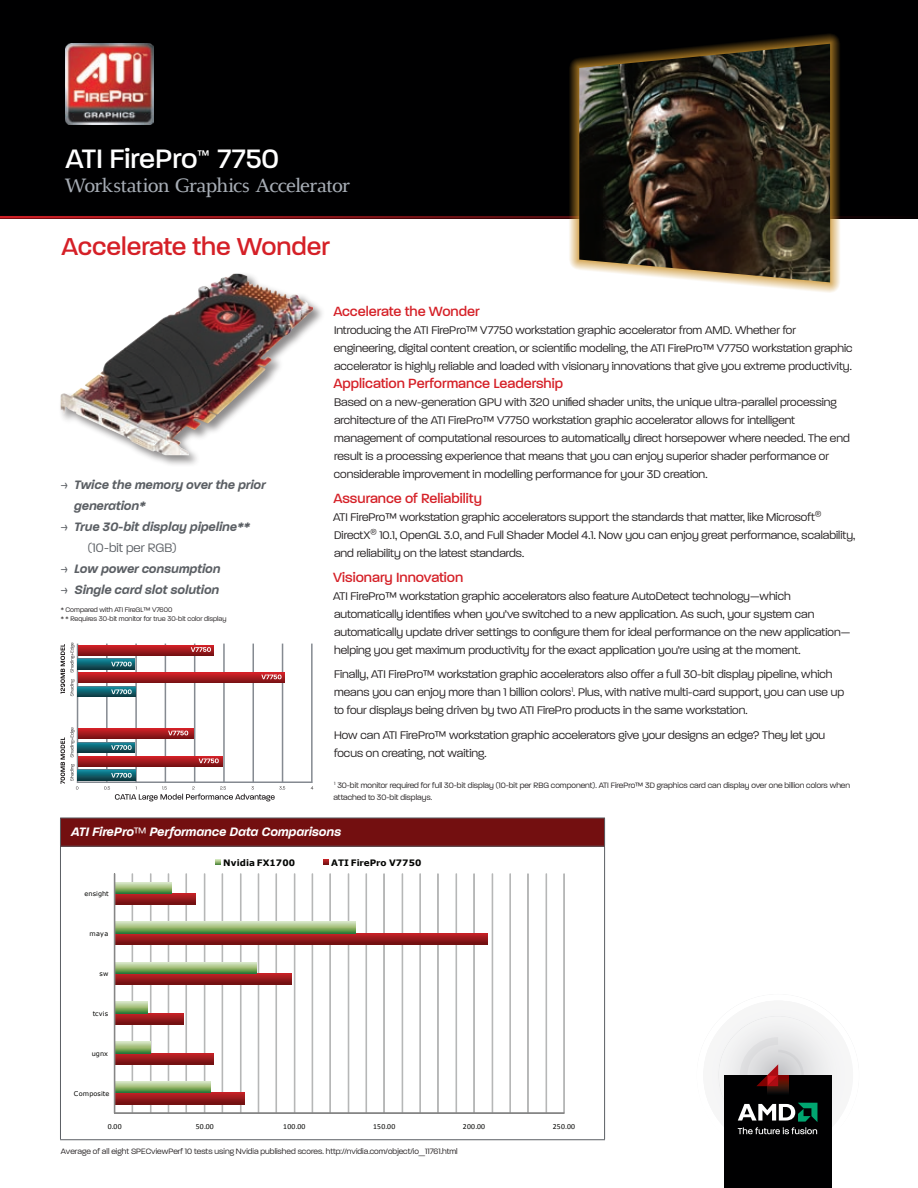
<style>
.page{position:relative;width:918px;height:1188px;background:#fff}
.page>*{position:absolute;margin:0;border:0;box-sizing:border-box;transform-origin:0 0}
.t1{font:500 36px "Paralucent";color:#fff}
.t2{font:500 33px "Paralucent";color:#d52027}
.t3{font:500 19.5px "Alexandra MD";letter-spacing:-.02em;color:#a6acb4}
.t4{font:500 18px "Paralucent";color:#d52027}
.t5{font:italic 600 16.5px "Paralucent";color:#5b5f64}
.t6{font:italic 600 16.5px "Paralucent";color:#fff}
.t7{font:300 16.5px "Paralucent";color:#5b5f64}
.t8{font:300 15px/18px "Paralucent";color:#231f20}
.t9{font:500 15px "Paralucent";color:#fff}
.t10{font:300 10.5px/12px "Paralucent";color:#231f20}
.t11{font:300 9px/9px "Paralucent";color:#231f20}
.t12{font:700 8.85px "Verdana";letter-spacing:.015em;color:#040503}
.t13{font:7.65px "Calibri";letter-spacing:.03em;color:#040503}
.t14{font:6.45px "Verdana";letter-spacing:.025em;color:#040503}
.s1{font-weight:300;font-style:normal}
</style>
<div class="page">
<div style="left:725px;top:1075px;width:107px;height:113px;background:#000001"></div>
<svg style="left:717px;top:1014px;width:123px;height:143px"></svg>
<div style="left:0;top:0;width:918px;height:219px;background:#000001"></div>
<hr style="left:0;top:216px;width:918px;height:3px;background:#d52027">
<img style="left:66px;top:44px;width:87px;height:80px">
<svg style="left:567px;top:34px;width:322px;height:259px"></svg>
<img style="left:579px;top:44px;width:251px;height:238px">
<div style="left:60px;top:818px;width:545px;height:28px;background:#730f10"></div>
<hr style="left:60px;top:818px;width:545px;height:1px;background:#5b5f64">
<svg style="left:60px;top:818px;width:1px;height:28px"></svg>
<svg style="left:604px;top:818px;width:1px;height:28px"></svg>
<hr style="left:60px;top:846px;width:545px;height:1px;background:#5b5f64">
<hr style="left:60px;top:847px;width:1px;height:292px;background:#5b5f64">
<hr style="left:604px;top:847px;width:1px;height:292px;background:#5b5f64">
<hr style="left:60px;top:1139px;width:545px;height:1px;background:#5b5f64">
<div style="left:59px;top:272px;width:273px;height:202px;background:#231f20;opacity:.52"></div>
<img style="left:61px;top:274px;width:231px;height:181px">
<svg style="left:113px;top:859px;width:452px;height:255px"></svg>
<hr style="left:311px;top:644px;width:2px;height:139px;background:#858a91">
<hr style="left:282px;top:644px;width:1px;height:139px;background:#858a91">
<hr style="left:253px;top:644px;width:1px;height:139px;background:#858a91">
<hr style="left:223px;top:644px;width:2px;height:139px;background:#858a91">
<hr style="left:194px;top:644px;width:1px;height:139px;background:#858a91">
<hr style="left:165px;top:644px;width:1px;height:139px;background:#858a91">
<hr style="left:135px;top:644px;width:2px;height:139px;background:#858a91">
<hr style="left:106px;top:644px;width:2px;height:139px;background:#858a91">
<hr style="left:78px;top:781px;width:234px;height:2px;background:#858a91">
<svg style="left:78px;top:645px;width:135px;height:10px"></svg>
<svg style="left:78px;top:728px;width:115px;height:10px"></svg>
<svg style="left:78px;top:673px;width:206px;height:10px;background:#a41a1e"></svg>
<svg style="left:78px;top:756px;width:145px;height:10px"></svg>
<svg style="left:78px;top:659px;width:57px;height:10px"></svg>
<svg style="left:78px;top:742px;width:57px;height:10px"></svg>
<svg style="left:78px;top:687px;width:57px;height:10px"></svg>
<svg style="left:78px;top:770px;width:57px;height:10px"></svg>
<svg style="left:191px;top:647px;width:20px;height:5px"></svg>
<svg style="left:168px;top:731px;width:20px;height:4px"></svg>
<svg style="left:261px;top:675px;width:21px;height:4px"></svg>
<svg style="left:199px;top:758px;width:20px;height:5px"></svg>
<svg style="left:61px;top:643px;width:17px;height:147px"></svg>
<svg style="left:111px;top:662px;width:21px;height:4px"></svg>
<svg style="left:111px;top:745px;width:21px;height:5px"></svg>
<svg style="left:111px;top:689px;width:21px;height:5px"></svg>
<svg style="left:111px;top:773px;width:21px;height:5px"></svg>
<svg style="left:104px;top:786px;width:181px;height:15px"></svg>
<h1 class="t1" style="left:66px;top:139px;width:134px">ATI FirePro</h1>
<p class="t9" style="left:198px;top:146px;width:13px">™</p>
<h1 class="t1" style="left:217px;top:139px;width:63px">7750</h1>
<h3 class="t3" style="left:66px;top:175px;width:286px">Workstation Graphics Accelerator</h3>
<h2 class="t2" style="left:62px;top:229px;width:270px">Accelerate the Wonder</h2>
<p class="t5" style="left:61px;top:476px;width:206px"><span class="s1">&gt;</span> Twice the memory over the prior</p>
<p class="t5" style="left:74px;top:497px;width:73px">generation*</p>
<p class="t5" style="left:61px;top:518px;width:191px"><span class="s1">&gt;</span> True 30-bit display pipeline**</p>
<p class="t7" style="left:88px;top:539px;width:90px">(10-bit per RGB)</p>
<p class="t5" style="left:61px;top:560px;width:161px"><span class="s1">&gt;</span> Low power consumption</p>
<p class="t5" style="left:61px;top:581px;width:160px"><span class="s1">&gt;</span> Single card slot solution</p>
<p class="t11" style="left:61px;top:605px;width:167px">* Compared with ATI FireGL™ V7600<br>* * Requires 30-bit monitor for true 30-bit color display</p>
<p class="t4" style="left:333px;top:302px;width:148px">Accelerate the Wonder</p>
<p class="t8" style="left:334px;top:321px;width:520px">Introducing the ATI FirePro™ V7750 workstation graphic accelerator from AMD. Whether for engineering, digital content creation, or scientific modeling, the ATI FirePro™ V7750 workstation graphic accelerator is highly reliable and loaded with visionary innovations that give you extreme productivity.</p>
<p class="t4" style="left:333px;top:374px;width:231px">Application Performance Leadership</p>
<p class="t8" style="left:334px;top:393px;width:517px">Based on a new-generation GPU with 320 unified shader units, the unique ultra-parallel processing architecture of the ATI FirePro™ V7750 workstation graphic accelerator allows for intelligent management of computational resources to automatically direct horsepower where needed. The end result is a processing experience that means that you can enjoy superior shader performance or considerable improvement in modelling performance for your 3D creation.</p>
<p class="t4" style="left:333px;top:489px;width:150px">Assurance of Reliability</p>
<p class="t8" style="left:333px;top:508px;width:524px">ATI FirePro™ workstation graphic accelerators support the standards that matter, like Microsoft<sup>®<br></sup>DirectX<sup>®</sup> 10.1, OpenGL 3.0, and Full Shader Model 4.1. Now you can enjoy great performance, scalability, and reliability on the latest standards.</p>
<p class="t4" style="left:333px;top:567px;width:132px">Visionary Innovation</p>
<p class="t8" style="left:333px;top:586px;width:519px">ATI FirePro™ workstation graphic accelerators also feature AutoDetect technology—which automatically identifies when you’ve switched to a new application. As such, your system can automatically update driver settings to configure them for ideal performance on the new application— helping you get maximum productivity for the exact application you’re using at the moment.</p>
<p class="t8" style="left:334px;top:665px;width:512px">Finally, ATI FirePro™ workstation graphic accelerators also offer a full 30-bit display pipeline, which means you can enjoy more than 1 billion colors<sup>1</sup>. Plus, with native multi-card support, you can use up to four displays being driven by two ATI FirePro products in the same workstation.</p>
<p class="t8" style="left:334px;top:726px;width:493px">How can ATI FirePro™ workstation graphic accelerators give your designs an edge? They let you focus on creating, not waiting.</p>
<p class="t10" style="left:334px;top:779px;width:518px"><sup>1</sup> 30-bit monitor required for full 30-bit display (10-bit per RBG component). ATI FirePro™ 3D graphics card can display over one billion colors when attached to 30-bit displays.</p>
<p class="t6" style="left:71px;top:823px;width:271px">ATI FirePro<span class="s1">™</span> Performance Data Comparisons</p>
<p class="t14" style="left:84px;top:890px;width:26px">ensight</p>
<p class="t14" style="left:90px;top:930px;width:20px">maya</p>
<p class="t14" style="left:99px;top:970px;width:10px">sw</p>
<p class="t14" style="left:93px;top:1010px;width:17px">tcvis</p>
<p class="t14" style="left:92px;top:1050px;width:18px">ugnx</p>
<p class="t14" style="left:74px;top:1089px;width:37px">Composite</p>
<p class="t12" style="left:223px;top:857px;width:74px">Nvidia FX1700</p>
<p class="t12" style="left:331px;top:857px;width:92px">ATI FirePro V7750</p>
<p class="t13" style="left:108px;top:1121px;width:15px">0.00</p>
<p class="t13" style="left:196px;top:1121px;width:20px">50.00</p>
<p class="t13" style="left:283px;top:1121px;width:24px">100.00</p>
<p class="t13" style="left:373px;top:1121px;width:24px">150.00</p>
<p class="t13" style="left:463px;top:1121px;width:24px">200.00</p>
<p class="t13" style="left:553px;top:1121px;width:24px">250.00</p>
<p class="t10" style="left:61px;top:1145px;width:399px">Average of all eight SPECviewPerf 10 tests using Nvidia published scores. http://nvidia.com/object/io_11761.html</p>
</div>
